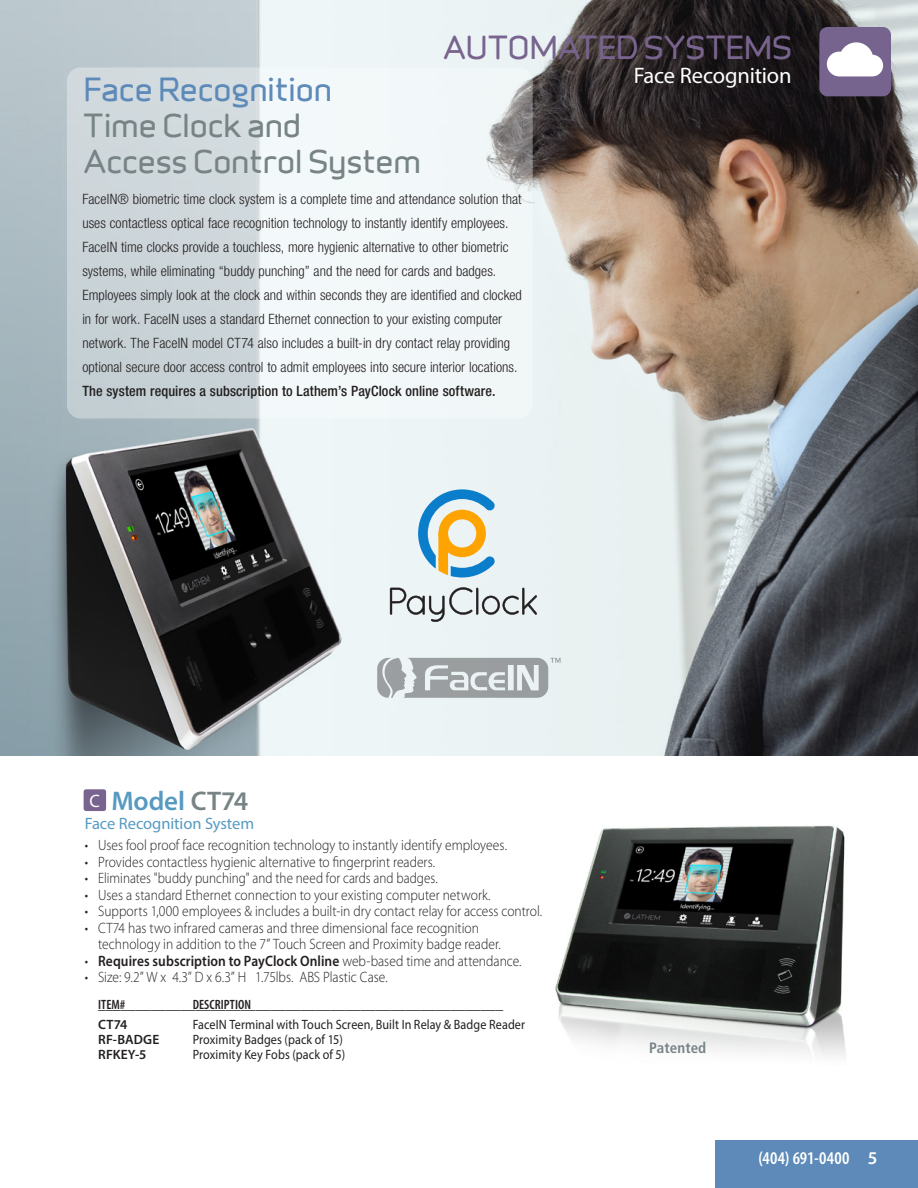
<style>
.page{position:relative;width:918px;height:1188px;background:#fff}
.page>*{position:absolute;margin:0;border:0;box-sizing:border-box;transform-origin:0 0}
.t1{font:30px "Infinity T Bold";letter-spacing:.005em;color:#778385}
.t2{font:30px "Infinity T Bold";letter-spacing:.015em;color:#78648e}
.t3{font:30px "Infinity T Bold";color:#5d8ab8}
.t4{font:600 27px "Myriad Pro";color:#569ac2}
.t5{font:22.5px "Myriad Pro";letter-spacing:-.01em;color:#fff}
.t6{font:600 condensed 18px "Myriad Pro";letter-spacing:.015em;color:#fff}
.t7{font:16.5px "Myriad Pro";letter-spacing:-.005em;color:#569ac2}
.t8{font:300 15px/16.5px "Myriad Pro";color:#231f20;scale:.9 1}
.t9{font:600 15px "Myriad Pro";letter-spacing:.005em;color:#231f20;scale:.9 1}
.t10{font:600 15px "Myriad Pro";letter-spacing:.005em;color:#231f20}
.t11{font:700 condensed 15px "Frutiger";letter-spacing:.005em;color:#778385}
.t12{font:300 condensed 14.25px/24px "Helvetica Neue";color:#231f20}
.t13{font:13.5px "Myriad Pro";letter-spacing:.005em;color:#231f20;scale:.9 1}
.t14{font:600 13.5px "Myriad Pro";letter-spacing:.015em;color:#231f20}
.t15{font:600 condensed 13.5px "Myriad Pro";letter-spacing:.005em;color:#231f20}
.s1{font-weight:500}
.s2{font-weight:400;font-size:18px;color:#fff}
.s3{color:#778385}
.s4{font-weight:300}
.s5{font-stretch:normal}
</style>
<div class="page">
<img style="left:1px;top:0;width:917px;height:756px">
<div style="left:715px;top:1140px;width:203px;height:48px;background:#5d8ab8"></div>
<div style="left:819px;top:27px;width:72px;height:69px;background:#77648e;border-radius:8px"></div>
<svg style="left:827px;top:42px;width:56px;height:34px"></svg>
<img style="left:555px;top:825px;width:291px;height:232px">
<img style="left:0;top:257px;width:1px;height:109px">
<svg style="left:67px;top:68px;width:466px;height:350px;fill:#f1f6f7"></svg>
<div style="left:84px;top:789px;width:22px;height:22px;background:#78648e;border-radius:3px"></div>
<svg style="left:377px;top:658px;width:184px;height:40px;background:#b4b9bb"></svg>
<svg style="left:418px;top:489px;width:77px;height:88px;background:#b7c5b7"></svg>
<svg style="left:390px;top:587px;width:82px;height:35px;background:#c4cacc"></svg>
<hr style="left:476px;top:588px;width:2px;height:27px;background:#231f20">
<svg style="left:482px;top:588px;width:55px;height:27px"></svg>
<h1 class="t2" style="left:444px;top:26px;width:350px">AUTOMATED SYSTEMS</h1>
<h3 class="t5" style="left:634px;top:62px;width:159px">Face Recognition</h3>
<p class="t3" style="left:84px;top:68px;width:250px">Face Recognition</p>
<p class="t1" style="left:84px;top:104px;width:219px">Time Clock and</p>
<p class="t1" style="left:84px;top:140px;width:339px">Access Control System</p>
<p class="t12" style="left:82px;top:187px;width:441px">FaceIN® biometric time clock system is a complete time and attendance solution that uses contactless optical face recognition technology to instantly identify employees.<br>FaceIN time clocks provide a touchless, more hygienic alternative to other biometric systems, while eliminating “buddy punching” and the need for cards and badges.<br>Employees simply look at the clock and within seconds they are identified and clocked in for work. FaceIN uses a standard Ethernet connection to your existing computer network. The FaceIN model CT74 also includes a built-in dry contact relay providing optional secure door access control to admit employees into secure interior locations.<br><span class="s1">The system requires a subscription to Lathem’s PayClock online software.</span></p>
<p class="t4" style="left:89px;top:784px;width:160px"><span class="s2">C</span> Model <span class="s3">CT74</span></p>
<p class="t7" style="left:85px;top:814px;width:171px">Face Recognition System</p>
<p class="t8" style="left:85px;top:837px;width:471px">• Uses fool proof face recognition technology to instantly identify employees.</p>
<p class="t8" style="left:85px;top:854px;width:391px">• Provides contactless hygienic alternative to fingerprint readers.</p>
<p class="t8" style="left:85px;top:870px;width:394px">• Eliminates "buddy punching" and the need for cards and badges.</p>
<p class="t8" style="left:85px;top:887px;width:452px">• Uses a standard Ethernet connection to your existing computer network.</p>
<p class="t8" style="left:85px;top:903px;width:510px">• Supports 1,000 employees &amp; includes a built-in dry contact relay for access control.</p>
<p class="t8" style="left:98px;top:920px;width:449px;text-indent:-13px">• CT74 has two infrared cameras and three dimensional face recognition technology in addition to the 7” Touch Screen and Proximity badge reader.</p>
<p class="t9" style="left:85px;top:951px;width:487px"><span class="s4">•</span> Requires subscription to PayClock Online <span class="s4">web-based time and attendance.</span></p>
<p class="t8" style="left:85px;top:969px;width:338px">• Size: 9.2” W x 4.3” D x 6.3” H 1.75lbs. ABS Plastic Case.</p>
<p class="t15" style="left:98px;top:997px;width:29px">ITEM#</p>
<p class="t15" style="left:193px;top:997px;width:60px">DESCRIPTION</p>
<p class="t10" style="left:98px;top:995px;width:406px">______________________________________________________</p>
<p class="t14" style="left:98px;top:1016px;width:31px">CT74</p>
<p class="t13" style="left:193px;top:1016px;width:371px">FaceIN Terminal with Touch Screen, Built In Relay &amp; Badge Reader</p>
<p class="t14" style="left:98px;top:1031px;width:63px">RF-BADGE</p>
<p class="t13" style="left:193px;top:1031px;width:168px">Proximity Badges (pack of 15)</p>
<p class="t14" style="left:98px;top:1046px;width:50px">RFKEY-5</p>
<p class="t13" style="left:193px;top:1046px;width:171px">Proximity Key Fobs (pack of 5)</p>
<p class="t11" style="left:649px;top:1039px;width:59px">Patented</p>
<p class="t6" style="left:759px;top:1149px;width:120px">(404) 691-0400 <span class="s5">5</span></p>
</div>
